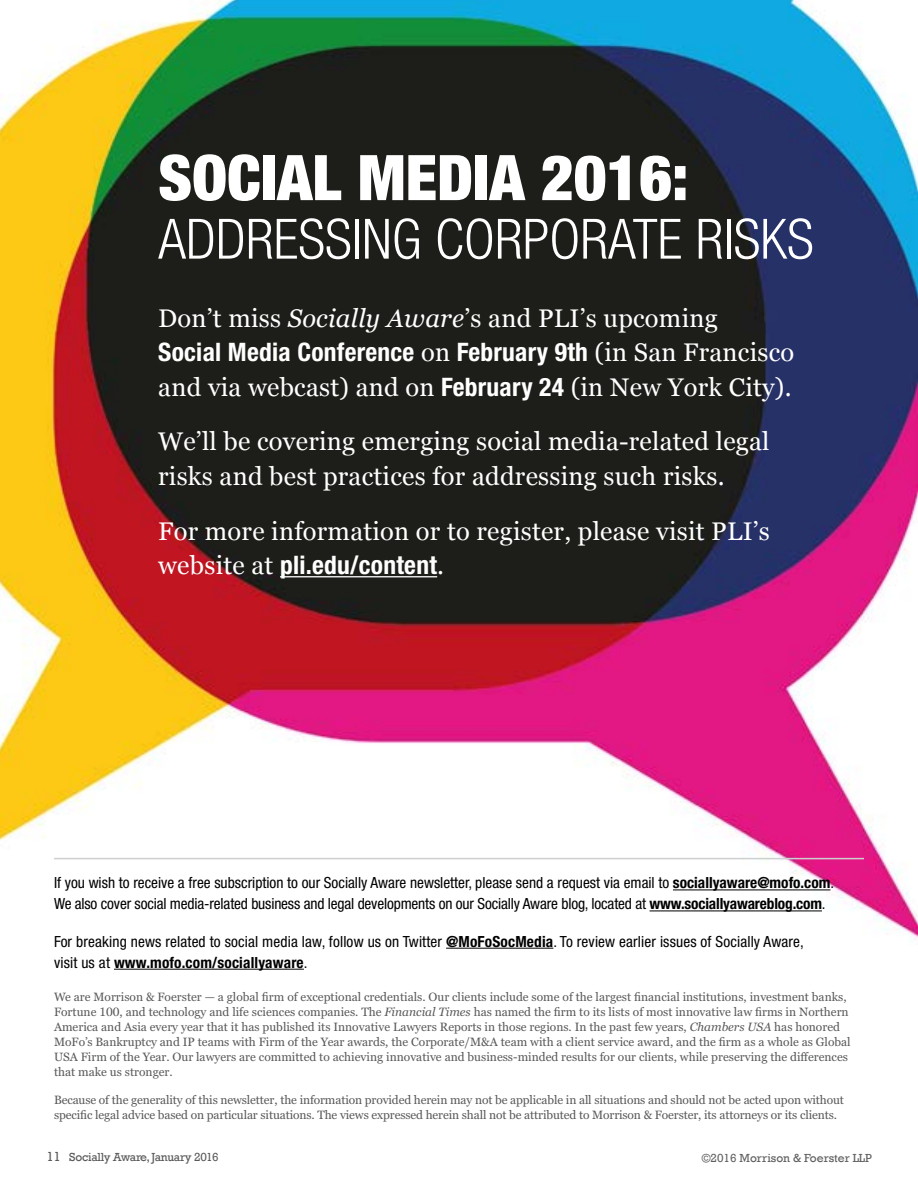
<style>
.page{position:relative;width:918px;height:1188px;background:#fff}
.page>*{position:absolute;margin:0;border:0;box-sizing:border-box;transform-origin:0 0}
.t1{font:900 condensed 63px "Helvetica Neue LT Std";color:#fff}
.t2{font:300 condensed 55.65px "Helvetica Neue LT Std";color:#fff}
.t3{font:25.5px/54.8px "Georgia";letter-spacing:.01em;color:#fff}
.t4{font:700 condensed 25.5px "Helvetica Neue LT Std";letter-spacing:.01em;color:#fff}
.t5{font:condensed 15.3px/21px "Helvetica Neue LT Std";color:#000}
.t6{font:12px/15px "Georgia Pro";color:#58595b}
.t7{font:12px "Rockwell";letter-spacing:-.02em;color:#58595b}
.t8{font:12px "Rockwell";color:#5f6062}
.s1{font-family:"Georgia Pro"}
.s2{font-style:italic}
.s3{font-family:"Georgia";font-weight:400;font-stretch:normal}
.s4{font-family:"Helvetica Neue LT Std";font-weight:700;font-stretch:condensed}
.s5{font-weight:700}
.s6{font-size:13.5px}
.s7{font-style:inherit}
</style>
<div class="page">
<img style="left:0;top:0;width:918px;height:942px">
<hr style="left:280px;top:576px;width:157px;height:1px;background:#fff">
<hr style="left:673px;top:890px;width:157px;height:1px;background:#000">
<hr style="left:650px;top:911px;width:172px;height:1px;background:#000">
<hr style="left:446px;top:948px;width:107px;height:1px;background:#000">
<hr style="left:114px;top:969px;width:190px;height:1px;background:#000">
<hr style="left:54px;top:858px;width:810px;height:1px;background:#cdcfd0">
<h1 class="t1" style="left:158px;top:139px;width:532px">SOCIAL MEDIA 2016:</h1>
<h2 class="t2" style="left:158px;top:207px;width:657px">ADDRESSING CORPORATE RISKS</h2>
<h3 class="t3" style="left:158px;top:291px;width:561px">Don<span class="s1">’</span>t miss <span class="s2">Socially Aware</span><span class="s1">’</span>s and PLI<span class="s1">’</span>s upcoming</h3>
<h3 class="t4" style="left:158px;top:337px;width:638px">Social Media Conference <span class="s3">on</span> February 9th <span class="s3">(in San Francisco</span></h3>
<h3 class="t3" style="left:158px;top:360px;width:635px">and via webcast) and on <span class="s4">February 24</span> (in New York City).<br>We’ll be covering emerging social media-related legal</h3>
<h3 class="t3" style="left:158px;top:449px;width:613px">risks and best practices for addressing such risks.<br>For more information or to register, please visit PLI’s</h3>
<h3 class="t4" style="left:158px;top:550px;width:287px"><span class="s3">website at</span> pli.edu/content<span class="s3">.</span></h3>
<p class="t5" style="left:54px;top:872px;width:782px">If you wish to receive a free subscription to our Socially Aware newsletter, please send a request via email to <span class="s5">sociallyaware@mofo.com</span>.<br>We also cover social media-related business and legal developments on our Socially Aware blog, located at <span class="s5">www.sociallyawareblog.com</span>.</p>
<p class="t5" style="left:54px;top:931px;width:751px">For breaking news related to social media law, follow us on Twitter <span class="s5">@MoFoSocMedia</span>. To review earlier issues of Socially Aware, visit us at <span class="s5">www.mofo.com/sociallyaware</span>.</p>
<p class="t6" style="left:54px;top:990px;width:798px">We are Morrison &amp; Foerster — a global firm of exceptional credentials. Our clients include some of the largest financial institutions, investment banks, Fortune 100, and technology and life sciences companies. The <span class="s2">Financial Times</span> has named the firm to its lists of most innovative law firms in Northern America and Asia every year that it has published its Innovative Lawyers Reports in those regions. In the past few years, <span class="s2">Chambers USA</span> has honored MoFo’s Bankruptcy and IP teams with Firm of the Year awards, the Corporate/M&amp;A team with a client service award, and the firm as a whole as Global USA Firm of the Year. Our lawyers are committed to achieving innovative and business-minded results for our clients, while preserving the differences that make us stronger.</p>
<p class="t6" style="left:54px;top:1093px;width:792px">Because of the generality of this newsletter, the information provided herein may not be applicable in all situations and should not be acted upon without specific legal advice based on particular situations. The views expressed herein shall not be attributed to Morrison &amp; Foerster, its attorneys or its clients.</p>
<p class="t7" style="left:47px;top:1150px;width:173px"><span class="s6">11</span> Socially Aware, January 2016</p>
<p class="t8" style="left:702px;top:1151px;width:172px">©2016 Morrison &amp; Foerster <span class="s7">LLP</span></p>
</div>
